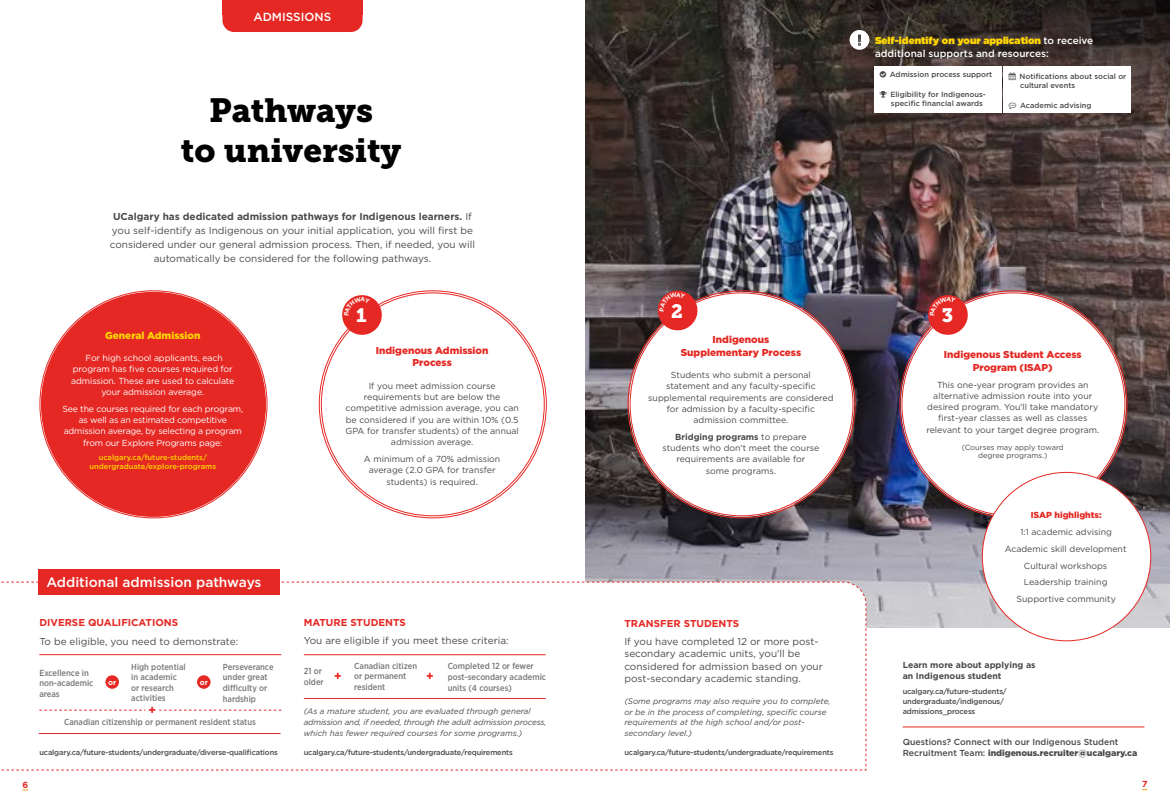
<style>
.page{position:relative;width:1170px;height:810px;background:#fff}
.page>*{position:absolute;margin:0;border:0;box-sizing:border-box;transform-origin:0 0}
.t1{font:33.25px/39.9px "Museo Slab 900";color:#000;text-align:center}
.t2{font:19.25px "Museo Slab 900";color:#fff}
.t3{font:500 13.75px "Gotham";color:#fff}
.t4{font:500 11.75px "Gotham";color:#fff}
.t5{font:10px/13.8px "Gotham";color:#4a4a4d;text-align:center}
.t6{font:900 10px/12.5px "Gotham";color:#e52823;text-align:center}
.t7{font:500 10px/12.5px "Gotham";color:#fff}
.t8{font:700 10px "Gotham";color:#e52823}
.t9{font:900 10px "Gotham";color:#ffd600}
.t10{font:8.75px/11.2px "Gotham";color:#4a4a4d;text-align:center}
.t11{font:500 8.75px/10.6px "Gotham Narrow";color:#77787b}
.t12{font:8.75px/11.2px "Gotham";letter-spacing:-.02em;color:#fff;text-align:center}
.t13{font:500 8.75px/11.2px "Gotham";color:#4a4a4d}
.t14{font:700 8.75px/10.6px "Gotham";color:#4a4a4d}
.t15{font:900 8.75px "Gotham";color:#e52823}
.t16{font:700 8.75px "Gotham";color:#e52823}
.t17{font:italic 8.12px/10.6px "Gotham";color:#4a4a4d}
.t18{font:500 7.5px/10px "Gotham";letter-spacing:-.02em;color:#4a4a4d}
.t19{font:500 7.5px/8.8px "Gotham";color:#4a4a4d}
.t20{font:500 7.5px/8.8px "Gotham";color:#ffd600;text-align:center}
.t21{font:7.5px/8.8px "Gotham";color:#4a4a4d;text-align:center}
.t22{font:700 7.5px "Gotham";color:#fff}
.s1{font-weight:700}
.s2{font-weight:900;color:#ffd600}
.s3{font-weight:900}
</style>
<div class="page">
<img style="left:585px;top:157px;width:585px;height:471px">
<div style="left:41px;top:292px;width:225px;height:225px;background:#e52823;border-radius:50%"></div>
<div style="left:222px;top:0;width:141px;height:32px;background:#e52823"></div>
<div style="left:901px;top:292px;width:225px;height:225px;background:#fff;border-radius:50%"></div>
<div style="left:38px;top:569px;width:241px;height:26px;background:#e52823"></div>
<div style="left:629px;top:292px;width:225px;height:225px;background:#fff;border-radius:50%"></div>
<div style="left:982px;top:472px;width:169px;height:169px;background:#fff;border-radius:50%"></div>
<hr style="left:903px;top:727px;width:241px;height:1px;background:#e52823">
<svg style="left:585px;top:0;width:585px;height:157px;background:#3d3430"></svg>
<div style="left:850px;top:30px;width:19px;height:20px;background:#fff;border-radius:50%"></div>
<svg style="left:858px;top:35px;width:3px;height:11px"></svg>
<div style="left:1003px;top:66px;width:128px;height:29px;background:#fff"></div>
<div style="left:874px;top:66px;width:127px;height:16px;background:#fff"></div>
<div style="left:1003px;top:97px;width:128px;height:16px;background:#fff"></div>
<div style="left:874px;top:84px;width:127px;height:29px;background:#fff"></div>
<svg style="left:1px;top:582px;width:866px;height:189px"></svg>
<svg style="left:926px;top:293px;width:44px;height:43px;background:#d24d4a"></svg>
<svg style="left:341px;top:295px;width:43px;height:42px"></svg>
<svg style="left:655px;top:288px;width:45px;height:45px;background:#c9514f"></svg>
<h3 class="t4" style="left:254px;top:9px;width:79px">ADMISSIONS</h3>
<h1 class="t1" style="left:181px;top:91px;width:222px">Pathways<br>to university</h1>
<p class="t5" style="left:110px;top:210px;width:367px"><span class="s1">UCalgary has dedicated admission pathways for Indigenous learners.</span> If you self-identify as Indigenous on your initial application, you will first be considered under our general admission process. Then, if needed, you will automatically be considered for the following pathways.</p>
<p class="t9" style="left:105px;top:328px;width:97px">General Admission</p>
<p class="t12" style="left:71px;top:352px;width:165px">For high school applicants, each program has five courses required for admission. These are used to calculate your admission average.</p>
<p class="t12" style="left:62px;top:403px;width:182px">See the courses required for each program, as well as an estimated competitive admission average, by selecting a program from our Explore Programs page:</p>
<p class="t20" style="left:90px;top:453px;width:128px">ucalgary.ca/future-students/ undergraduate/explore-programs</p>
<h3 class="t3" style="left:46px;top:573px;width:217px">Additional admission pathways</h3>
<h2 class="t2" style="left:356px;top:304px;width:12px">1</h2>
<p class="t6" style="left:376px;top:344px;width:114px">Indigenous Admission<br>Process</p>
<p class="t10" style="left:346px;top:380px;width:175px">If you meet admission course requirements but are below the competitive admission average, you can be considered if you are within 10% (0.5<br>GPA for transfer students) of the annual admission average.</p>
<p class="t10" style="left:364px;top:453px;width:138px">A minimum of a 70% admission average (2.0 GPA for transfer students) is required.</p>
<p class="t7" style="left:875px;top:34px;width:220px"><span class="s2">Self-identify on your application</span> to receive additional supports and resources:</p>
<p class="t19" style="left:890px;top:70px;width:104px">Admission process support</p>
<p class="t19" style="left:890px;top:90px;width:97px">Eligibility for Indigenous&shy;specific financial awards</p>
<p class="t19" style="left:1020px;top:72px;width:108px;text-indent:-11px">▲ Notifications about social or cultural events</p>
<p class="t19" style="left:1020px;top:101px;width:73px">Academic advising</p>
<h2 class="t2" style="left:671px;top:300px;width:13px">2</h2>
<h2 class="t2" style="left:942px;top:304px;width:13px">3</h2>
<p class="t6" style="left:681px;top:333px;width:122px">Indigenous<br>Supplementary Process</p>
<p class="t10" style="left:648px;top:369px;width:187px">Students who submit a personal statement and any faculty-specific supplemental requirements are considered for admission by a faculty-specific admission committee.</p>
<p class="t10" style="left:662px;top:431px;width:159px"><span class="s1">Bridging programs</span> to prepare students who don't meet the course requirements are available for<br>some programs.</p>
<p class="t6" style="left:944px;top:348px;width:139px">Indigenous Student Access<br>Program (ISAP)</p>
<p class="t10" style="left:926px;top:379px;width:174px">This one-year program provides an alternative admission route into your desired program. You'll take mandatory first-year classes as well as classes relevant to your target degree program.</p>
<p class="t21" style="left:962px;top:442px;width:104px">(Courses may apply toward degree programs.)</p>
<p class="t15" style="left:1031px;top:509px;width:72px">ISAP highlights:</p>
<p class="t10" style="left:1005px;top:523px;width:123px;line-height:16.9px">1:1 academic advising<br>Academic skill development<br>Cultural workshops<br>Leadership training<br>Supportive community</p>
<p class="t8" style="left:39px;top:616px;width:140px">DIVERSE QUALIFICATIONS</p>
<p class="t5" style="left:39px;top:635px;width:200px">To be eligible, you need to demonstrate:</p>
<p class="t11" style="left:131px;top:661px;width:56px">High potential in academic or research activities</p>
<p class="t11" style="left:223px;top:661px;width:52px">Perseverance under great difficulty or hardship</p>
<p class="t11" style="left:39px;top:667px;width:56px">Excellence in non-academic areas</p>
<p class="t22" style="left:108px;top:677px;width:10px">or</p>
<p class="t22" style="left:200px;top:677px;width:10px">or</p>
<p class="t11" style="left:64px;top:717px;width:193px">Canadian citizenship or permanent resident status</p>
<p class="t18" style="left:39px;top:747px;width:240px">ucalgary.ca/future-students/undergraduate/diverse-qualifications</p>
<p class="t8" style="left:304px;top:616px;width:104px">MATURE STUDENTS</p>
<p class="t5" style="left:304px;top:634px;width:207px">You are eligible if you meet these criteria:</p>
<p class="t11" style="left:448px;top:661px;width:100px">Completed 12 or fewer post-secondary academic units (4 courses)</p>
<p class="t8" style="left:624px;top:616px;width:116px">TRANSFER STUDENTS</p>
<p class="t5" style="left:624px;top:635px;width:200px;line-height:12.5px;text-align:left">If you have completed 12 or more post&shy;secondary academic units, you'll be considered for admission based on your post-secondary academic standing.</p>
<p class="t17" style="left:624px;top:696px;width:208px">(Some programs may also require you to complete, or be in the process of completing, specific course requirements at the high school and/or post&shy;secondary level.)</p>
<p class="t11" style="left:354px;top:660px;width:65px">Canadian citizen or permanent resident</p>
<p class="t11" style="left:304px;top:666px;width:21px">21 or older</p>
<p class="t17" style="left:304px;top:706px;width:244px">(As a mature student, you are evaluated through general admission and, if needed, through the adult admission process, which has fewer required courses for some programs.)</p>
<p class="t18" style="left:304px;top:747px;width:211px">ucalgary.ca/future-students/undergraduate/requirements</p>
<p class="t18" style="left:624px;top:747px;width:211px">ucalgary.ca/future-students/undergraduate/requirements</p>
<p class="t14" style="left:903px;top:660px;width:134px">Learn more about applying as an Indigenous student</p>
<p class="t18" style="left:903px;top:687px;width:106px">ucalgary.ca/future-students/ undergraduate/indigenous/ admissions_process</p>
<p class="t13" style="left:903px;top:736px;width:236px">Questions? Connect with our Indigenous Student<br>Recruitment Team: <span class="s3">indigenous.recruiter@ucalgary.ca</span></p>
<p class="t16" style="left:22px;top:779px;width:7px">6</p>
<p class="t16" style="left:1142px;top:778px;width:7px">7</p>
</div>
